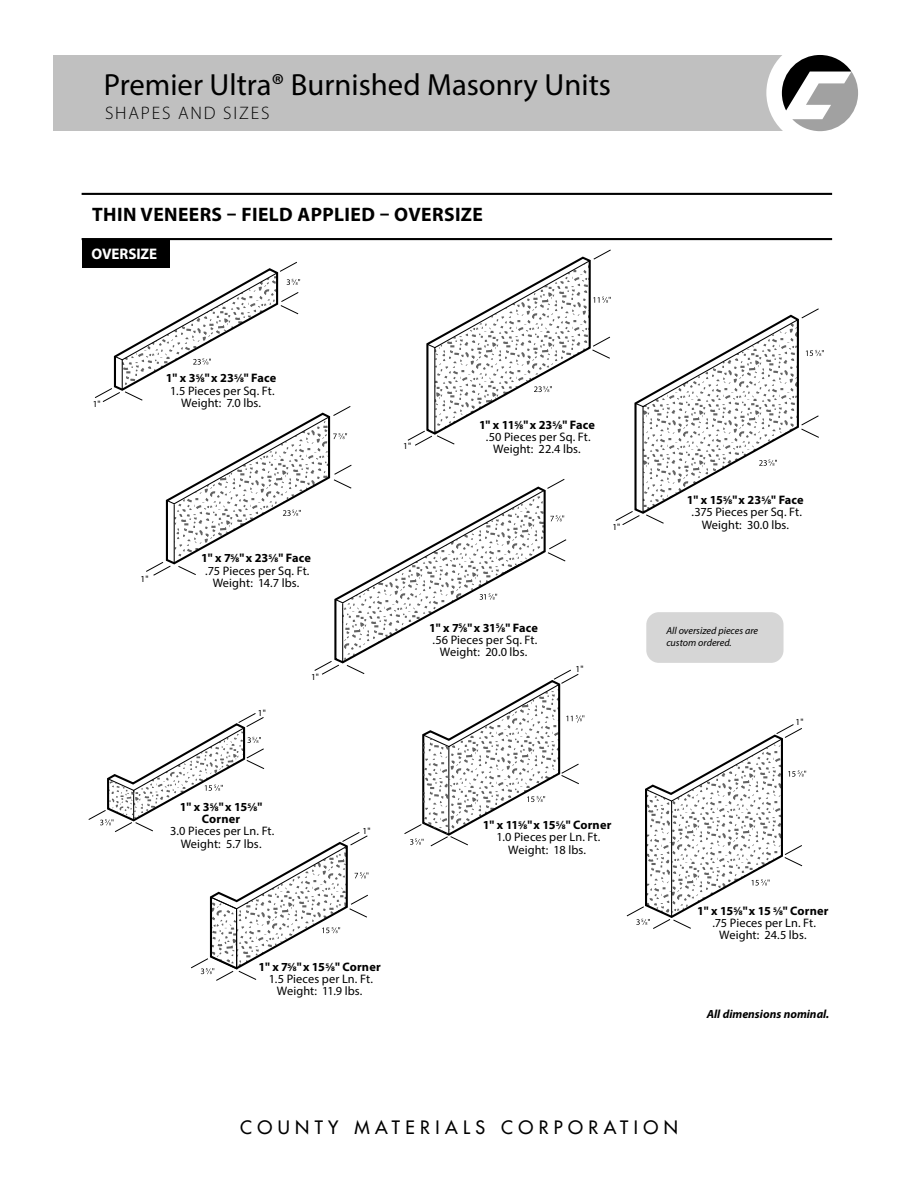
<style>
.page{position:relative;width:918px;height:1188px;background:#fff}
.page>*{position:absolute;margin:0;border:0;box-sizing:border-box;transform-origin:0 0}
.t1{font:30.75px "Myriad Pro";color:#000}
.t2{font:700 19.5px "Myriad Pro";letter-spacing:.02em;color:#000}
.t3{font:300 18.15px "Myriad Pro";letter-spacing:.1em;color:#000}
.t4{font:500 18px "Futura Std";letter-spacing:.3em;color:#000}
.t5{font:700 15.3px "Myriad Pro";letter-spacing:-.005em;color:#fff}
.t6{font:12.3px/12.3px "Myriad Pro";letter-spacing:.005em;color:#000;text-align:center}
.t7{font:700 12.3px/12.3px "Myriad Pro";letter-spacing:.01em;color:#000;text-align:center}
.t8{font:italic 700 11.85px "Myriad Pro";color:#000}
.t9{font:italic 10.05px/11.9px "Myriad Pro";color:#000}
.t10{font:9.3px "Myriad Pro";color:#000}
.s1{font-weight:700}
.s2{font-weight:700;font-size:6.9px}
.s3{font-size:6.9px}
</style>
<div class="page">
<div style="left:54px;top:55px;width:741px;height:76px;background:#c0c0c0"></div>
<svg style="left:766px;top:55px;width:92px;height:77px"></svg>
<hr style="left:82px;top:193px;width:750px;height:2px;background:#000">
<div style="left:82px;top:240px;width:88px;height:28px;background:#000"></div>
<hr style="left:82px;top:238px;width:750px;height:2px;background:#000">
<div style="left:646px;top:612px;width:138px;height:51px;background:#d6d6d6;border-radius:13px"></div>
<svg style="left:616px;top:309px;width:203px;height:216px"></svg>
<svg style="left:633px;top:313px;width:167px;height:202px"></svg>
<svg style="left:806px;top:350px;width:18px;height:6px"></svg>
<svg style="left:627px;top:724px;width:179px;height:205px"></svg>
<svg style="left:88px;top:249px;width:523px;height:732px"></svg>
<h1 class="t1" style="left:104px;top:66px;width:509px">Premier Ultra® Burnished Masonry Units</h1>
<h3 class="t3" style="left:105px;top:103px;width:166px">SHAPES AND SIZES</h3>
<h2 class="t2" style="left:92px;top:202px;width:392px">THIN VENEERS – FIELD APPLIED – OVERSIZE</h2>
<p class="t5" style="left:92px;top:244px;width:67px">OVERSIZE</p>
<p class="t10" style="left:93px;top:398px;width:9px">1 "</p>
<p class="t6" style="left:166px;top:372px;width:112px"><span class="s1">1" x 3</span><sup>5</sup><span class="s1">⁄</span><span class="s2">8</span><span class="s1">"x 23</span><sup>5</sup><span class="s1">⁄</span><span class="s2">8</span><span class="s1">" Face<br></span>1.5 Pieces per Sq. Ft.<br>Weight: 7.0 lbs.</p>
<p class="t10" style="left:141px;top:573px;width:9px">1 "</p>
<p class="t6" style="left:201px;top:552px;width:111px"><span class="s1">1" x 7</span><sup>5</sup><span class="s1">⁄</span><span class="s2">8</span><span class="s1">"x 23</span><sup>5</sup><span class="s1">⁄</span><span class="s2">8</span><span class="s1">" Face </span>.75 Pieces per Sq. Ft.<br>Weight: 14.7 lbs.</p>
<p class="t10" style="left:258px;top:707px;width:9px">1 "</p>
<p class="t10" style="left:311px;top:671px;width:9px">1 "</p>
<p class="t10" style="left:403px;top:440px;width:9px">1 "</p>
<p class="t6" style="left:479px;top:418px;width:117px"><span class="s1">1" x 11</span><sup>5</sup><span class="s1">⁄</span><span class="s2">8</span><span class="s1">"x 23</span><sup>5</sup><span class="s1">⁄</span><span class="s2">8</span><span class="s1">" Face </span>.50 Pieces per Sq. Ft.<br>Weight: 22.4 lbs.</p>
<p class="t6" style="left:687px;top:494px;width:118px"><span class="s1">1" x 15</span><sup>5</sup><span class="s1">⁄</span><span class="s2">8</span><span class="s1">"x 23</span><sup>5</sup><span class="s1">⁄</span><span class="s2">8</span><span class="s1">" Face </span>.375 Pieces per Sq. Ft.</p>
<p class="t10" style="left:612px;top:521px;width:9px">1 "</p>
<p class="t6" style="left:702px;top:518px;width:89px">Weight: 30.0 lbs.</p>
<p class="t6" style="left:429px;top:621px;width:110px"><span class="s1">1" x 7</span><sup>5</sup><span class="s1">⁄</span><span class="s2">8</span><span class="s1">"x 31</span><sup>5</sup><span class="s1">⁄</span><span class="s2">8</span><span class="s1">" Face </span>.56 Pieces per Sq. Ft.<br>Weight: 20.0 lbs.</p>
<p class="t10" style="left:576px;top:663px;width:9px">1 "</p>
<p class="t9" style="left:666px;top:625px;width:93px">All oversized pieces are custom ordered.</p>
<p class="t10" style="left:796px;top:716px;width:9px">1 "</p>
<p class="t7" style="left:180px;top:800px;width:84px">1" x 3<sup>5</sup>⁄<span class="s3">8</span>"x 15<sup>5</sup>⁄<span class="s3">8</span>"<br>Corner</p>
<p class="t6" style="left:170px;top:825px;width:106px">3.0 Pieces per Ln. Ft.<br>Weight: 5.7 lbs.</p>
<p class="t10" style="left:363px;top:825px;width:9px">1 "</p>
<p class="t6" style="left:258px;top:960px;width:124px"><span class="s1">1" x 7</span><sup>5</sup><span class="s1">⁄</span><span class="s2">8</span><span class="s1">"x 15</span><sup>5</sup><span class="s1">⁄</span><span class="s2">8</span><span class="s1">" Corner<br></span>1.5 Pieces per Ln. Ft.<br>Weight: 11.9 lbs.</p>
<p class="t6" style="left:483px;top:819px;width:130px"><span class="s1">1" x 11</span><sup>5</sup><span class="s1">⁄</span><span class="s2">8</span><span class="s1">"x 15</span><sup>5</sup><span class="s1">⁄</span><span class="s2">8</span><span class="s1">" Corner<br></span>1.0 Pieces per Ln. Ft.<br>Weight: 18 lbs.</p>
<p class="t6" style="left:697px;top:904px;width:133px"><span class="s1">1" x 15</span><sup>5</sup><span class="s1">⁄</span><span class="s2">8</span><span class="s1">"x 15</span> <sup>5</sup><span class="s1">⁄</span><span class="s2">8</span><span class="s1">" Corner </span>.75 Pieces per Ln. Ft.<br>Weight: 24.5 lbs.</p>
<p class="t8" style="left:707px;top:1007px;width:124px">All dimensions nominal.</p>
<h3 class="t4" style="left:240px;top:1116px;width:439px">COUNTY MATERIALS CORPORATION</h3>
</div>
